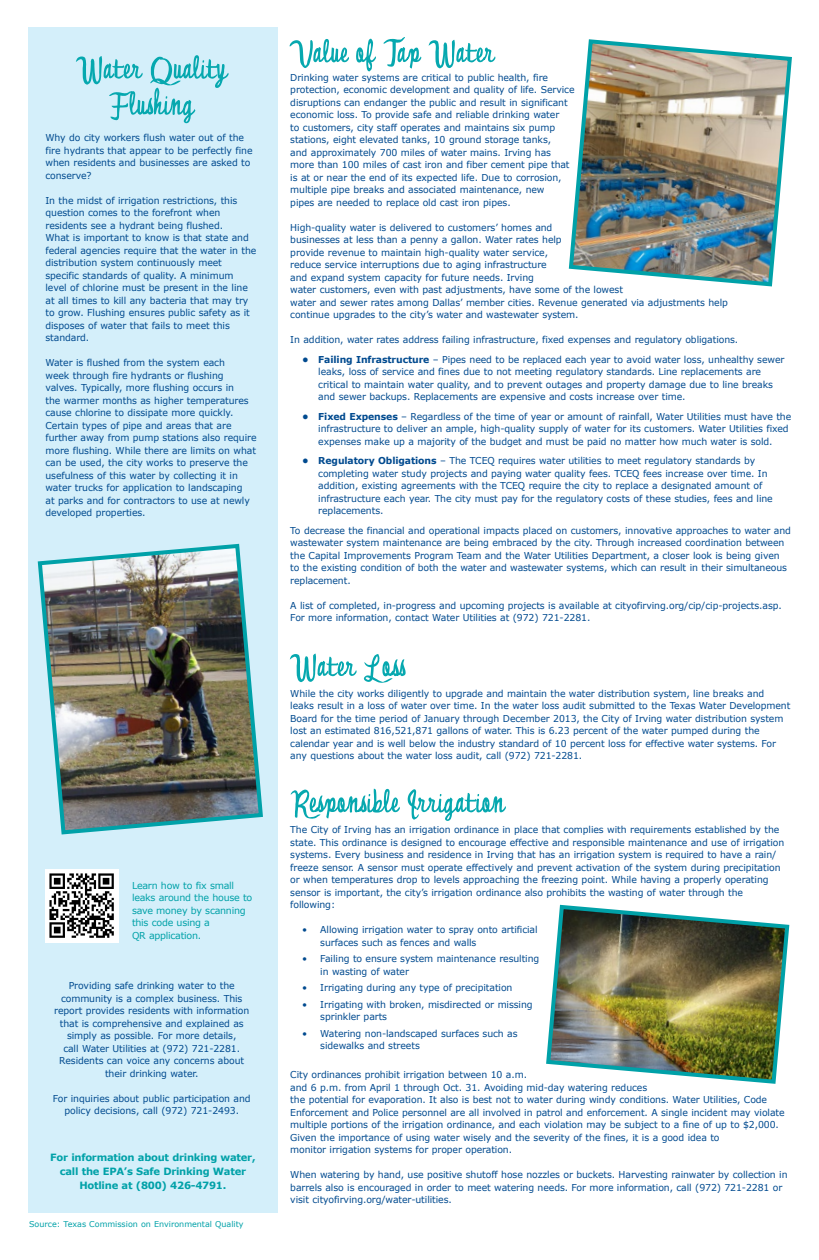
<style>
.page{position:relative;width:819px;height:1260px;background:#fff}
.page>*{position:absolute;margin:0;border:0;box-sizing:border-box;transform-origin:0 0}
.t1{font:700 10px/14px "Verdana";letter-spacing:-.025em;color:#00a1a8;text-align:center}
.t2{font:9.5px/12.5px "Verdana";letter-spacing:-.01em;color:#004a8f}
.t3{font:9.5px/12.5px "Verdana";letter-spacing:-.025em;color:#00a1a8}
.t4{font:8px "Verdana";color:#00a1a8}
.s1{font-weight:700}
</style>
<div class="page">
<div style="left:28px;top:27px;width:250px;height:1186px;background:#d4effa"></div>
<img style="left:37px;top:543px;width:226px;height:292px">
<img style="left:568px;top:39px;width:224px;height:248px">
<img style="left:46px;top:869px;width:73px;height:73px">
<svg style="left:76px;top:55px;width:153px;height:68px"></svg>
<svg style="left:289px;top:37px;width:206px;height:35px"></svg>
<svg style="left:290px;top:654px;width:116px;height:29px"></svg>
<svg style="left:290px;top:789px;width:216px;height:32px"></svg>
<img style="left:546px;top:904px;width:244px;height:180px">
<p class="t2" style="left:46px;top:131px;width:209px">Why do city workers flush water out of the fire hydrants that appear to be perfectly fine when residents and businesses are asked to conserve?</p>
<p class="t2" style="left:46px;top:194px;width:212px">In the midst of irrigation restrictions, this question comes to the forefront when residents see a hydrant being flushed.<br>What is important to know is that state and federal agencies require that the water in the distribution system continuously meet specific standards of quality. A minimum level of chlorine must be present in the line at all times to kill any bacteria that may try to grow. Flushing ensures public safety as it disposes of water that fails to meet this standard.</p>
<p class="t2" style="left:46px;top:356px;width:213px">Water is flushed from the system each<br>week through fire hydrants or flushing valves. Typically, more flushing occurs in<br>the warmer months as higher temperatures cause chlorine to dissipate more quickly.<br>Certain types of pipe and areas that are further away from pump stations also require more flushing. While there are limits on what can be used, the city works to preserve the usefulness of this water by collecting it in water trucks for application to landscaping<br>at parks and for contractors to use at newly developed properties.</p>
<p class="t3" style="left:132px;top:879px;width:122px">Learn how to fix small leaks around the house to save money by scanning this code using a<br>QR application.</p>
<p class="t2" style="left:54px;top:980px;width:197px;text-align:center">Providing safe drinking water to the community is a complex business. This report provides residents with information that is comprehensive and explained as simply as possible. For more details,<br>call Water Utilities at (972) 721-2281.<br>Residents can voice any concerns about their drinking water.</p>
<p class="t2" style="left:53px;top:1092px;width:199px;text-align:center">For inquiries about public participation and policy decisions, call (972) 721-2493.</p>
<p class="t1" style="left:50px;top:1150px;width:207px">For information about drinking water, call the EPA’s Safe Drinking Water<br>Hotline at (800) 426-4791.</p>
<p class="t4" style="left:29px;top:1219px;width:216px">Source: Texas Commission on Environmental Quality</p>
<p class="t2" style="left:290px;top:71px;width:286px">Drinking water systems are critical to public health, fire protection, economic development and quality of life. Service disruptions can endanger the public and result in significant economic loss. To provide safe and reliable drinking water<br>to customers, city staff operates and maintains six pump stations, eight elevated tanks, 10 ground storage tanks,<br>and approximately 700 miles of water mains. Irving has more than 100 miles of cast iron and fiber cement pipe that is at or near the end of its expected life. Due to corrosion, multiple pipe breaks and associated maintenance, new<br>pipes are needed to replace old cast iron pipes.</p>
<p class="t2" style="left:290px;top:221px;width:439px">High-quality water is delivered to customers’ homes and<br>businesses at less than a penny a gallon. Water rates help<br>provide revenue to maintain high-quality water service,<br>reduce service interruptions due to aging infrastructure<br>and expand system capacity for future needs. Irving<br>water customers, even with past adjustments, have some of the lowest<br>water and sewer rates among Dallas’ member cities. Revenue generated via adjustments help continue upgrades to the city’s water and wastewater system.</p>
<p class="t2" style="left:290px;top:333px;width:450px">In addition, water rates address failing infrastructure, fixed expenses and regulatory obligations.</p>
<p class="t2" style="left:318px;top:353px;width:468px;text-indent:-16px"><span class="s1">• Failing Infrastructure</span> – Pipes need to be replaced each year to avoid water loss, unhealthy sewer leaks, loss of service and fines due to not meeting regulatory standards. Line replacements are critical to maintain water quality, and to prevent outages and property damage due to line breaks and sewer backups. Replacements are expensive and costs increase over time.</p>
<p class="t2" style="left:318px;top:410px;width:475px;text-indent:-16px"><span class="s1">• Fixed Expenses</span> – Regardless of the time of year or amount of rainfall, Water Utilities must have the infrastructure to deliver an ample, high-quality supply of water for its customers. Water Utilities fixed expenses make up a majority of the budget and must be paid no matter how much water is sold.</p>
<p class="t2" style="left:318px;top:454px;width:456px;text-indent:-16px"><span class="s1">• Regulatory Obligations</span> – The TCEQ requires water utilities to meet regulatory standards by completing water study projects and paying water quality fees. TCEQ fees increase over time. In addition, existing agreements with the TCEQ require the city to replace a designated amount of infrastructure each year. The city must pay for the regulatory costs of these studies, fees and line replacements.</p>
<p class="t2" style="left:290px;top:524px;width:502px">To decrease the financial and operational impacts placed on customers, innovative approaches to water and wastewater system maintenance are being embraced by the city. Through increased coordination between the Capital Improvements Program Team and the Water Utilities Department, a closer look is being given to the existing condition of both the water and wastewater systems, which can result in their simultaneous replacement.</p>
<p class="t2" style="left:290px;top:599px;width:493px">A list of completed, in-progress and upcoming projects is available at cityofirving.org/cip/cip-projects.asp.<br>For more information, contact Water Utilities at (972) 721-2281.</p>
<p class="t2" style="left:290px;top:687px;width:502px">While the city works diligently to upgrade and maintain the water distribution system, line breaks and<br>leaks result in a loss of water over time. In the water loss audit submitted to the Texas Water Development Board for the time period of January through December 2013, the City of Irving water distribution system lost an estimated 816,521,871 gallons of water. This is 6.23 percent of the water pumped during the calendar year and is well below the industry standard of 10 percent loss for effective water systems. For any questions about the water loss audit, call (972) 721-2281.</p>
<p class="t2" style="left:290px;top:823px;width:496px">The City of Irving has an irrigation ordinance in place that complies with requirements established by the state. This ordinance is designed to encourage effective and responsible maintenance and use of irrigation systems. Every business and residence in Irving that has an irrigation system is required to have a rain/ freeze sensor. A sensor must operate effectively and prevent activation of the system during precipitation or when temperatures drop to levels approaching the freezing point. While having a properly operating sensor is important, the city’s irrigation ordinance also prohibits the wasting of water through the following:</p>
<p class="t2" style="left:320px;top:923px;width:219px;text-indent:-18px">• Allowing irrigation water to spray onto artificial surfaces such as fences and walls</p>
<p class="t2" style="left:320px;top:952px;width:221px;text-indent:-18px">• Failing to ensure system maintenance resulting in wasting of water</p>
<p class="t2" style="left:302px;top:981px;width:212px">• Irrigating during any type of precipitation</p>
<p class="t2" style="left:320px;top:998px;width:214px;text-indent:-18px">• Irrigating with broken, misdirected or missing sprinkler parts</p>
<p class="t2" style="left:320px;top:1027px;width:199px;text-indent:-18px">• Watering non-landscaped surfaces such as sidewalks and streets</p>
<p class="t2" style="left:290px;top:1068px;width:496px">City ordinances prohibit irrigation between 10 a.m.<br>and 6 p.m. from April 1 through Oct. 31. Avoiding mid-day watering reduces<br>the potential for evaporation. It also is best not to water during windy conditions. Water Utilities, Code Enforcement and Police personnel are all involved in patrol and enforcement. A single incident may violate multiple portions of the irrigation ordinance, and each violation may be subject to a fine of up to $2,000.<br>Given the importance of using water wisely and the severity of the fines, it is a good idea to<br>monitor irrigation systems for proper operation.</p>
<p class="t2" style="left:290px;top:1168px;width:499px">When watering by hand, use positive shutoff hose nozzles or buckets. Harvesting rainwater by collection in barrels also is encouraged in order to meet watering needs. For more information, call (972) 721-2281 or visit cityofirving.org/water-utilities.</p>
</div>
